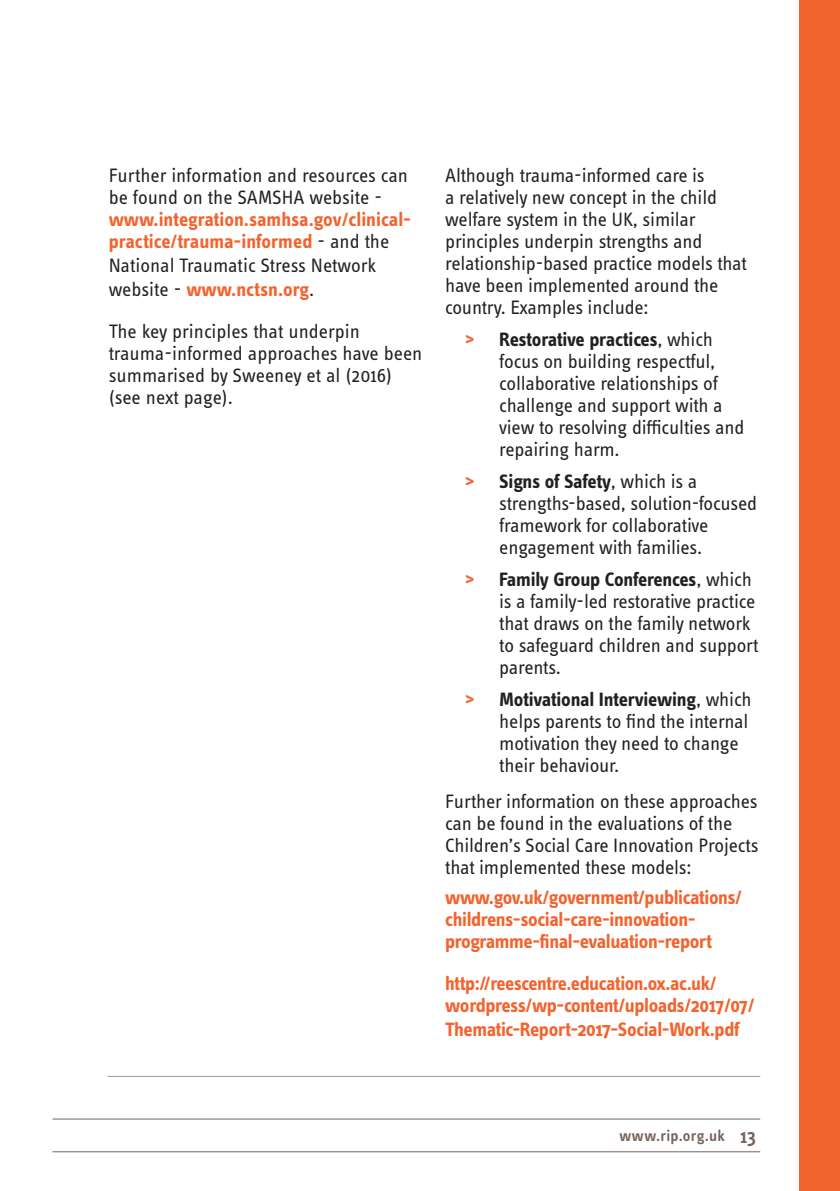
<style>
.page{position:relative;width:840px;height:1191px;background:#fff}
.page>*{position:absolute;margin:0;border:0;box-sizing:border-box;transform-origin:0 0}
.List_Paragraph{font:20px/22px "Info Text Pro";letter-spacing:-.01em;color:#231f20}
.t1{font:700 20px/22px "Info Text Pro";letter-spacing:-.02em;color:#f2642f}
.t2{font:600 16px "Info Text Pro";letter-spacing:.015em;color:#76635b}
.s1{font-weight:700;color:#f2642f}
.s2{font-weight:700}
.s3{font-size:20px}
</style>
<div class="page">
<div style="left:799px;top:0;width:40px;height:1191px;background:#f2642f"></div>
<hr style="left:52px;top:1151px;width:707px;height:1px;background:#76635b">
<hr style="left:52px;top:1118px;width:707px;height:1px;background:#76635b">
<hr style="left:107px;top:1076px;width:652px;height:1px;background:#a4998c">
<p class="List_Paragraph" style="left:109px;top:163px;width:304px">Further information and resources can be found on the SAMSHA website - <span class="s1">www.integration.samhsa.gov/clinical&shy;practice/trauma-informed</span> - and the</p>
<p class="List_Paragraph" style="left:109px;top:252px;width:269px;line-height:24px">National Traumatic Stress Network website - <span class="s1">www.nctsn.org</span>.</p>
<p class="List_Paragraph" style="left:109px;top:319px;width:315px">The key principles that underpin trauma-informed approaches have been summarised by Sweeney et al (2016) (see next page).</p>
<p class="List_Paragraph" style="left:445px;top:163px;width:303px">Although trauma-informed care is<br>a relatively new concept in the child welfare system in the UK, similar principles underpin strengths and relationship-based practice models that have been implemented around the country. Examples include:</p>
<p class="List_Paragraph" style="left:499px;top:327px;width:246px;text-indent:-34px"><span class="s1">&gt;</span> <span class="s2">Restorative practices</span>, which focus on building respectful, collaborative relationships of challenge and support with a view to resolving difficulties and repairing harm.</p>
<p class="List_Paragraph" style="left:499px;top:469px;width:259px;text-indent:-34px"><span class="s1">&gt;</span> <span class="s2">Signs of Safety</span>, which is a strengths-based, solution-focused framework for collaborative engagement with families.</p>
<p class="List_Paragraph" style="left:499px;top:567px;width:260px;text-indent:-34px"><span class="s1">&gt;</span> <span class="s2">Family Group Conferences</span>, which is a family-led restorative practice that draws on the family network to safeguard children and support parents.</p>
<p class="List_Paragraph" style="left:499px;top:687px;width:254px;text-indent:-34px"><span class="s1">&gt;</span> <span class="s2">Motivational Interviewing</span>, which helps parents to find the internal motivation they need to change their behaviour.</p>
<p class="List_Paragraph" style="left:445px;top:789px;width:314px">Further information on these approaches can be found in the evaluations of the Children’s Social Care Innovation Projects that implemented these models:</p>
<p class="t1" style="left:445px;top:886px;width:298px">www.gov.uk/government/publications/ childrens-social-care-innovation&shy;programme-final-evaluation-report</p>
<p class="t1" style="left:445px;top:972px;width:311px">http://reescentre.education.ox.ac.uk/ wordpress/wp-content/uploads/2017/07/</p>
<p class="t1" style="left:445px;top:1018px;width:296px">Thematic-Report-2017-Social-Work.pdf</p>
<p class="t2" style="left:619px;top:1126px;width:138px">www.rip.org.uk <span class="s3">13</span></p>
</div>
